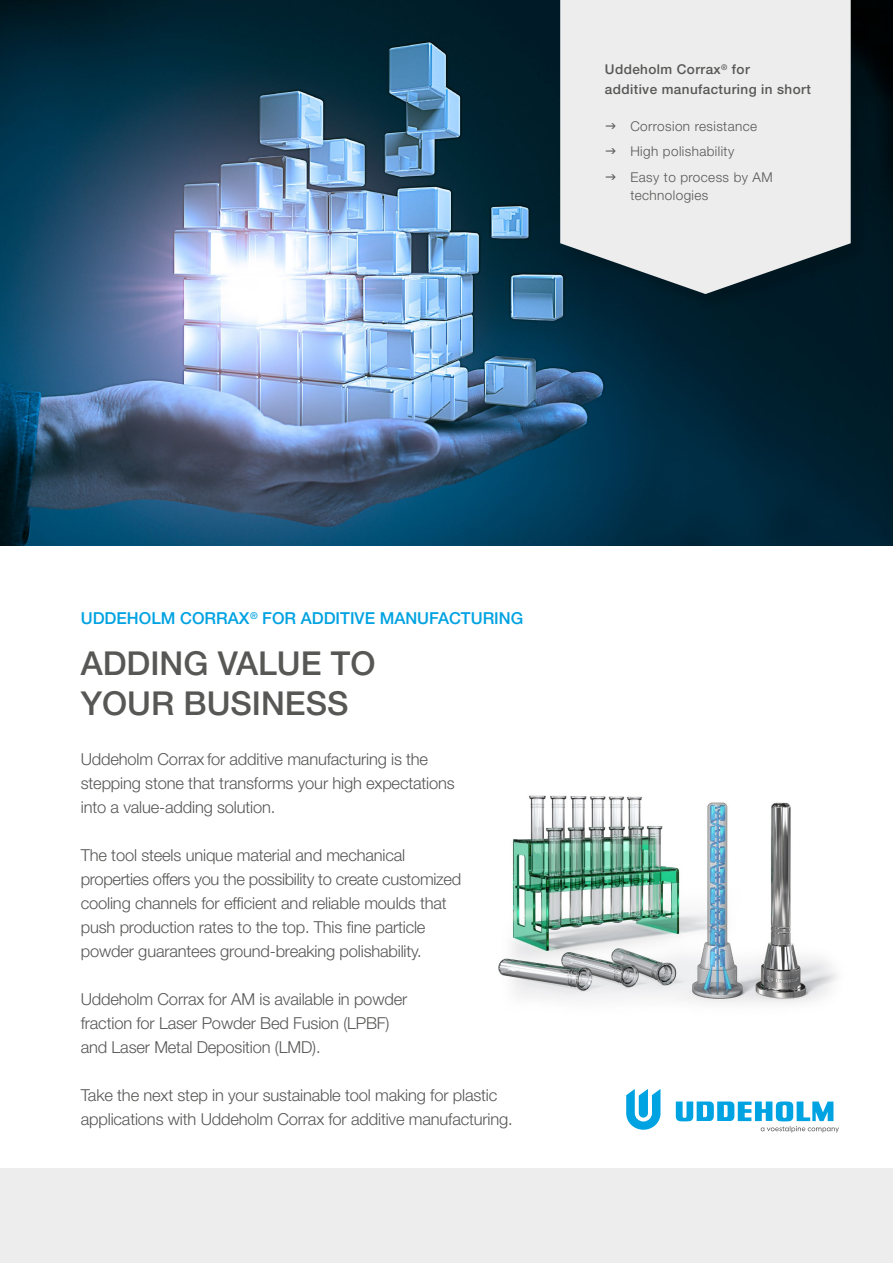
<style>
.page{position:relative;width:893px;height:1263px;background:#fff}
.page>*{position:absolute;margin:0;border:0;box-sizing:border-box;transform-origin:0 0}
.t1{font:500 33px/39.6px "Helvetica Neue";color:#575756}
.t2{font:300 16.5px/24px "Helvetica Neue";letter-spacing:-.01em;color:#575756}
.t3{font:500 16.5px "Helvetica Neue";color:#00a2e1}
.t4{font:300 13.5px/25.2px "Helvetica Neue";letter-spacing:.03em;color:#575756}
.t5{font:500 13.5px/19.5px "Helvetica Neue";letter-spacing:.03em;color:#575756}
</style>
<div class="page">
<img style="left:498px;top:795px;width:339px;height:208px">
<img style="left:0;top:0;width:893px;height:545px">
<div style="left:0;top:1168px;width:893px;height:95px;background:#ededed"></div>
<div style="left:562px;top:2px;width:308px;height:310px;background:#000;opacity:.15"></div>
<svg style="left:560px;top:0;width:291px;height:294px;background:#d7dadb"></svg>
<svg style="left:626px;top:1089px;width:35px;height:41px"></svg>
<svg style="left:676px;top:1101px;width:163px;height:31px"></svg>
<svg style="left:606px;top:123px;width:10px;height:6px"></svg>
<svg style="left:606px;top:149px;width:10px;height:5px"></svg>
<svg style="left:606px;top:174px;width:10px;height:6px"></svg>
<p class="t5" style="left:605px;top:60px;width:207px">Uddeholm Corrax<sup>®</sup> for<br>additive manufacturing in short</p>
<p class="t4" style="left:630px;top:113px;width:144px">Corrosion resistance<br>High polishability<br>Easy to process by AM</p>
<p class="t4" style="left:630px;top:182px;width:79px">technologies</p>
<p class="t3" style="left:81px;top:608px;width:444px">UDDEHOLM CORRAX<sup>®</sup> FOR ADDITIVE MANUFACTURING</p>
<h1 class="t1" style="left:81px;top:644px;width:296px">ADDING VALUE TO<br>YOUR BUSINESS</h1>
<p class="t2" style="left:81px;top:746px;width:376px">Uddeholm Corrax for additive manufacturing is the stepping stone that transforms your high expectations into a value-adding solution.</p>
<p class="t2" style="left:81px;top:842px;width:382px">The tool steels unique material and mechanical properties offers you the possibility to create customized cooling channels for efficient and reliable moulds that push production rates to the top. This fine particle powder guarantees ground-breaking polishability.</p>
<p class="t2" style="left:81px;top:986px;width:328px">Uddeholm Corrax for AM is available in powder fraction for Laser Powder Bed Fusion (LPBF) and Laser Metal Deposition (LMD).</p>
<p class="t2" style="left:81px;top:1082px;width:434px">Take the next step in your sustainable tool making for plastic applications with Uddeholm Corrax for additive manufacturing.</p>
</div>
